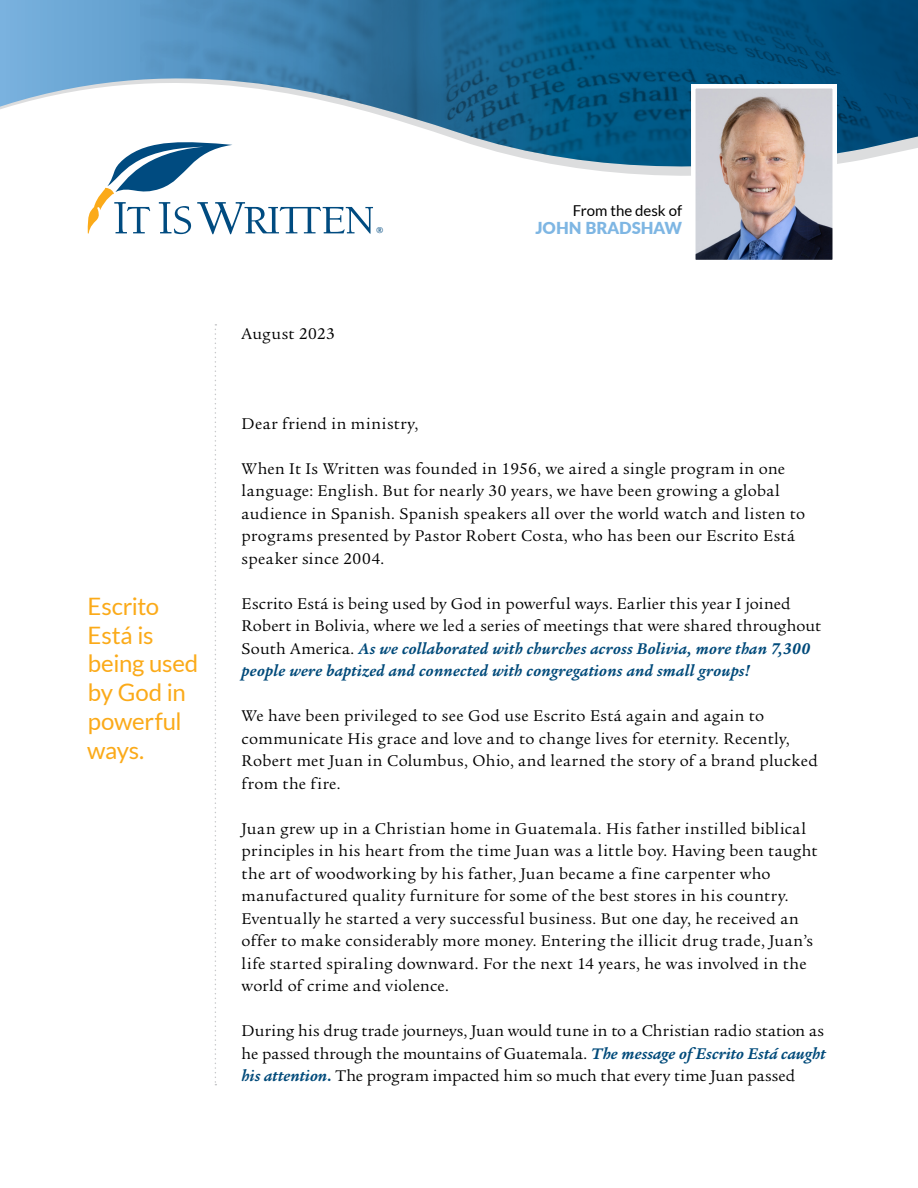
<style>
.page{position:relative;width:918px;height:1188px;background:#fff}
.page>*{position:absolute;margin:0;border:0;box-sizing:border-box;transform-origin:0 0}
.t1{font:24px/28.8px "Lato";letter-spacing:-.01em;color:#fbaa19}
.t2{font:16.8px/22.5px "Legacy Serif Std";letter-spacing:.02em;color:#000}
.t3{font:800 16.5px "Lato";color:#7eb6e3}
.t4{font:15px "Lato";color:#000}
.t5{font:700 9.15px "Berkeley Pro";color:#004b80}
.s1{font-weight:700;font-style:italic;color:#004a7a}
</style>
<div class="page">
<svg style="left:0;top:0;width:140px;height:109px;background:#85b6dc"></svg>
<img style="left:140px;top:0;width:778px;height:176px">
<svg style="left:215px;top:324px;width:1px;height:761px"></svg>
<svg style="left:87px;top:138px;width:286px;height:96px"></svg>
<img style="left:696px;top:89px;width:136px;height:170px">
<div style="left:691px;top:84px;width:146px;height:180px;border:4px solid #fff"></div>
<h1 class="t1" style="left:87px;top:592px;width:113px">Escrito<br>Está is being used by God in powerful ways.</h1>
<p class="t4" style="left:573px;top:202px;width:111px">From the desk of</p>
<p class="t2" style="left:242px;top:323px;width:95px">August 2023</p>
<p class="t5" style="left:376px;top:225px;width:9px">®</p>
<p class="t3" style="left:535px;top:215px;width:148px">JOHN BRADSHAW</p>
<p class="t2" style="left:242px;top:413px;width:178px">Dear friend in ministry,</p>
<p class="t2" style="left:242px;top:458px;width:565px">When It Is Written was founded in 1956, we aired a single program in one language: English. But for nearly 30 years, we have been growing a global audience in Spanish. Spanish speakers all over the world watch and listen to programs presented by Pastor Robert Costa, who has been our Escrito Está speaker since 2004.</p>
<p class="t2" style="left:242px;top:593px;width:581px">Escrito Está is being used by God in powerful ways. Earlier this year I joined Robert in Bolivia, where we led a series of meetings that were shared throughout South America. <span class="s1">As we collaborated with churches across Bolivia, more than 7,300 people were baptized and connected with congregations and small groups!</span></p>
<p class="t2" style="left:242px;top:705px;width:578px">We have been privileged to see God use Escrito Está again and again to communicate His grace and love and to change lives for eternity. Recently, Robert met Juan in Columbus, Ohio, and learned the story of a brand plucked from the fire.</p>
<p class="t2" style="left:242px;top:818px;width:577px">Juan grew up in a Christian home in Guatemala. His father instilled biblical principles in his heart from the time Juan was a little boy. Having been taught the art of woodworking by his father, Juan became a fine carpenter who manufactured quality furniture for some of the best stores in his country.<br>Eventually he started a very successful business. But one day, he received an offer to make considerably more money. Entering the illicit drug trade, Juan’s life started spiraling downward. For the next 14 years, he was involved in the world of crime and violence.</p>
<p class="t2" style="left:242px;top:1020px;width:586px;text-align:justify">During his drug trade journeys, Juan would tune in to a Christian radio station as he passed through the mountains of Guatemala. <span class="s1">The message of Escrito Está caught his attention.</span> The program impacted him so much that every time Juan passed</p>
</div>
